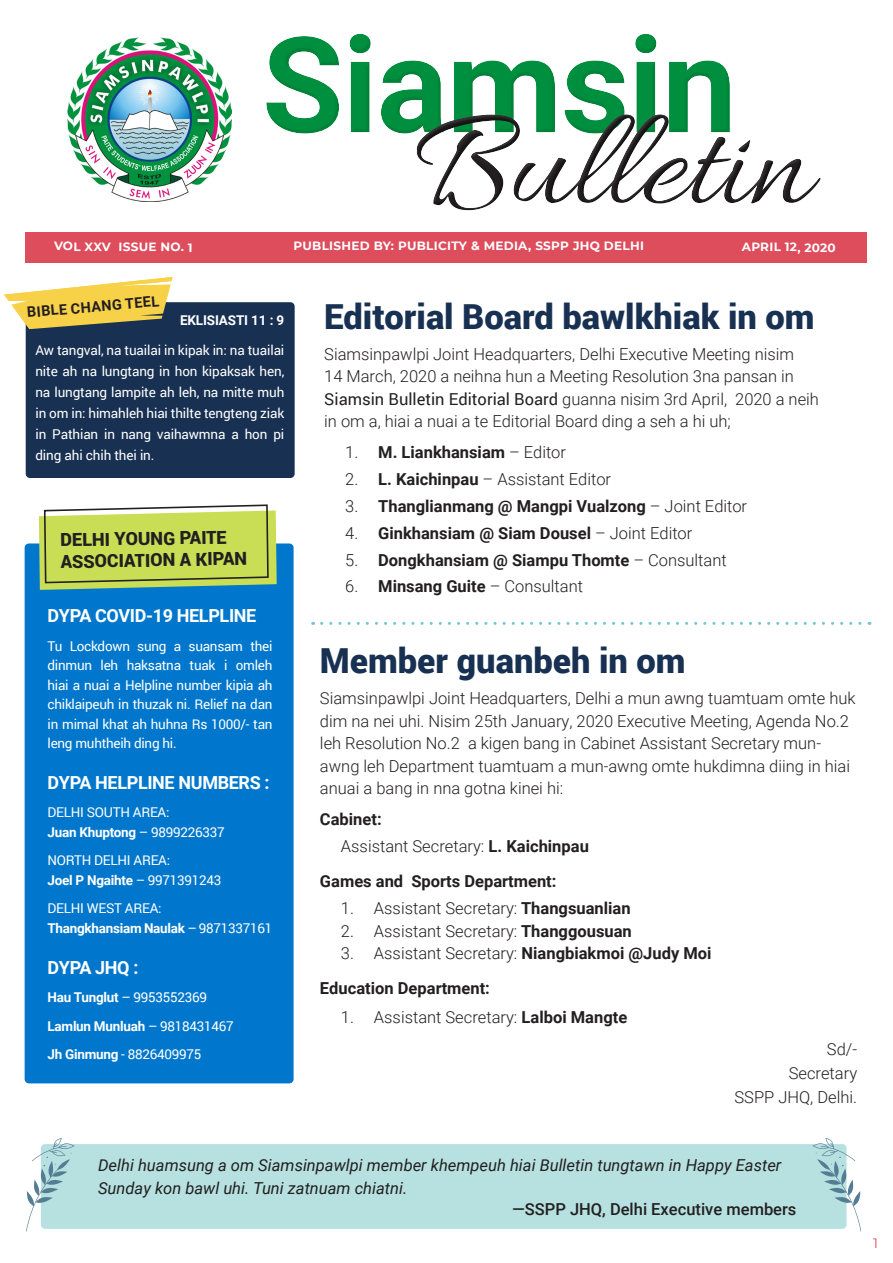
<style>
.page{position:relative;width:893px;height:1263px;background:#fff}
.page>*{position:absolute;margin:0;border:0;box-sizing:border-box;transform-origin:0 0}
.t1{font:700 133.35px "Roboto";letter-spacing:-.01em;color:#008f3f}
.t2{font:900 34.5px "Roboto";color:#183152}
.t3{font:700 18px "Roboto";letter-spacing:-.02em;color:#fff}
.t4{font:900 18px/21.6px "Roboto";color:#231f20}
.t5{font:300 16.5px/22.5px "Roboto";color:#231f20}
.t6{font:700 16.5px "Roboto";color:#231f20}
.t7{font:italic 16.5px/22.5px "Roboto";color:#231f20}
.t8{font:500 16.5px "Roboto";color:#231f20}
.t9{font:700 14.4px "Roboto";color:#231f20}
.t10{font:13.5px/21px "Roboto";letter-spacing:-.02em;color:#fff;text-align:justify}
.t11{font:700 13.5px "Roboto";letter-spacing:-.02em;color:#fff}
.t12{font:13.5px "Montserrat";color:#dd4d5c}
.t13{font:700 12px "Montserrat";letter-spacing:.025em;color:#fff}
.s1{font-weight:400}
.s2{font-weight:300}
.s3{font-weight:700}
</style>
<div class="page">
<div style="left:41px;top:1144px;width:805px;height:85px;background:#b6e1e0;border-radius:4px"></div>
<div style="left:26px;top:302px;width:269px;height:176px;background:#183152;border-radius:4px"></div>
<div style="left:26px;top:232px;width:841px;height:30px;background:#dd4d5c"></div>
<div style="left:266px;top:35px;width:469px;height:103px;background:#231f20;opacity:.1"></div>
<div style="left:413px;top:110px;width:411px;height:99px;background:#fff"></div>
<div style="left:415px;top:116px;width:410px;height:99px;background:#231f20;opacity:.39"></div>
<img style="left:67px;top:37px;width:165px;height:165px">
<svg style="left:4px;top:277px;width:169px;height:52px"></svg>
<div style="left:25px;top:543px;width:269px;height:540px;background:#07c;border-radius:4px"></div>
<svg style="left:322px;top:622px;width:548px;height:3px"></svg>
<svg style="left:39px;top:504px;width:238px;height:86px;background:#bed466"></svg>
<svg style="left:26px;top:1138px;width:49px;height:93px"></svg>
<svg style="left:812px;top:1138px;width:49px;height:93px"></svg>
<h1 class="t1" style="left:262px;top:-9px;width:477px">Siamsin</h1>
<p class="t13" style="left:54px;top:238px;width:140px">VOL XXV ISSUE NO. 1</p>
<p class="t13" style="left:293px;top:237px;width:352px">PUBLISHED BY: PUBLICITY &amp; MEDIA, SSPP JHQ DELHI</p>
<p class="t13" style="left:742px;top:238px;width:96px">APRIL 12, 2020</p>
<p class="t9" style="left:26px;top:302px;width:134px;rotate:-5deg">BIBLE CHANG TEEL</p>
<p class="t2" style="left:324px;top:292px;width:492px">Editorial Board bawlkhiak in om</p>
<p class="t5" style="left:324px;top:342px;width:496px">Siamsinpawlpi Joint Headquarters, Delhi Executive Meeting nisim<br>14 March, 2020 a neihna hun a Meeting Resolution 3na pansan in <span class="s1">Siamsin Bulletin Editorial Board</span> guanna nisim 3rd April, 2020 a neih in om a, hiai a nuai a te Editorial Board ding a seh a hi uh;</p>
<p class="t6" style="left:345px;top:441px;width:222px"><span class="s2">1.</span> M. Liankhansiam <span class="s2">– Editor</span></p>
<p class="t5" style="left:345px;top:467px;width:267px">2. <span class="s3">L. Kaichinpau</span> – Assistant Editor</p>
<p class="t6" style="left:345px;top:495px;width:403px"><span class="s2">3.</span> Thanglianmang @ Mangpi Vualzong <span class="s2">– Joint Editor</span></p>
<p class="t6" style="left:345px;top:521px;width:349px"><span class="s2">4.</span> Ginkhansiam @ Siam Dousel <span class="s2">– Joint Editor</span></p>
<p class="t6" style="left:345px;top:548px;width:383px"><span class="s2">5.</span> Dongkhansiam @ Siampu Thomte <span class="s2">– Consultant</span></p>
<p class="t5" style="left:345px;top:574px;width:239px">6. <span class="s3">Minsang Guite</span> – Consultant</p>
<p class="t3" style="left:48px;top:603px;width:210px">DYPA COVID-19 HELPLINE</p>
<p class="t10" style="left:48px;top:635px;width:226px;line-height:19.5px">Tu Lockdown sung a suansam thei dinmun leh haksatna tuak i omleh hiai a nuai a Helpline number kipia ah chiklaipeuh in thuzak ni. Relief na dan in mimal khat ah huhna Rs 1000/- tan leng muhtheih ding hi.</p>
<p class="t3" style="left:48px;top:770px;width:224px">DYPA HELPLINE NUMBERS :</p>
<p class="t10" style="left:48px;top:801px;width:123px">DELHI SOUTH AREA:</p>
<p class="t11" style="left:48px;top:822px;width:179px">Juan Khuptong <span class="s1">– 9899226337</span></p>
<p class="t10" style="left:48px;top:849px;width:124px">NORTH DELHI AREA:</p>
<p class="t11" style="left:48px;top:870px;width:175px">Joel P Ngaihte <span class="s1">– 9971391243</span></p>
<p class="t10" style="left:48px;top:897px;width:116px">DELHI WEST AREA:</p>
<p class="t11" style="left:48px;top:918px;width:226px">Thangkhansiam Naulak <span class="s1">– 9871337161</span></p>
<p class="t3" style="left:48px;top:954px;width:92px">DYPA JHQ :</p>
<p class="t10" style="left:48px;top:986px;width:161px"><span class="s3">Hau Tunglut</span> – 9953552369</p>
<p class="t11" style="left:48px;top:1016px;width:188px">Lamlun Munluah <span class="s1">– 9818431467</span></p>
<p class="t10" style="left:48px;top:1043px;width:155px"><span class="s3">Jh Ginmung</span> - 8826409975</p>
<p class="t11" style="left:180px;top:310px;width:106px">EKLISIASTI 11 : 9</p>
<p class="t10" style="left:35px;top:339px;width:250px">Aw tangval, na tuailai in kipak in: na tuailai nite ah na lungtang in hon kipaksak hen, na lungtang lampite ah leh, na mitte muh in om in: himahleh hiai thilte tengteng ziak in Pathian in nang vaihawmna a hon pi ding ahi chih thei in.</p>
<p class="t4" style="left:60px;top:528px;width:188px;rotate:-1deg">DELHI YOUNG PAITE<br>ASSOCIATION A KIPAN</p>
<p class="t2" style="left:320px;top:637px;width:367px">Member guanbeh in om</p>
<p class="t5" style="left:320px;top:687px;width:537px">Siamsinpawlpi Joint Headquarters, Delhi a mun awng tuamtuam omte huk dim na nei uhi. Nisim 25th January, 2020 Executive Meeting, Agenda No.2 leh Resolution No.2 a kigen bang in Cabinet Assistant Secretary mun&shy;awng leh Department tuamtuam a mun-awng omte hukdimna diing in hiai anuai a bang in nna gotna kinei hi:</p>
<p class="t6" style="left:320px;top:808px;width:63px">Cabinet:</p>
<p class="t5" style="left:341px;top:834px;width:249px">Assistant Secretary: <span class="s3">L. Kaichinpau</span></p>
<p class="t6" style="left:320px;top:870px;width:238px">Games and Sports Department:</p>
<p class="t5" style="left:341px;top:896px;width:291px">1. Assistant Secretary: <span class="s3">Thangsuanlian</span></p>
<p class="t5" style="left:341px;top:919px;width:292px">2. Assistant Secretary: <span class="s3">Thanggousuan</span></p>
<p class="t5" style="left:341px;top:941px;width:372px">3. Assistant Secretary: <span class="s3">Niangbiakmoi @Judy Moi</span></p>
<p class="t6" style="left:320px;top:977px;width:171px">Education Department:</p>
<p class="t5" style="left:341px;top:1005px;width:288px">1. Assistant Secretary: <span class="s3">Lalboi Mangte</span></p>
<p class="t5" style="left:827px;top:1037px;width:32px">Sd/-</p>
<p class="t5" style="left:789px;top:1061px;width:70px">Secretary</p>
<p class="t5" style="left:734px;top:1085px;width:124px">SSPP JHQ, Delhi.</p>
<p class="t7" style="left:98px;top:1153px;width:685px">Delhi huamsung a om Siamsinpawlpi member khempeuh hiai Bulletin tungtawn in Happy Easter<br>Sunday kon bawl uhi. Tuni zatnuam chiatni.</p>
<p class="t8" style="left:512px;top:1197px;width:286px">—SSPP JHQ, Delhi Executive members</p>
<p class="t12" style="left:873px;top:1234px;width:6px">1</p>
</div>
